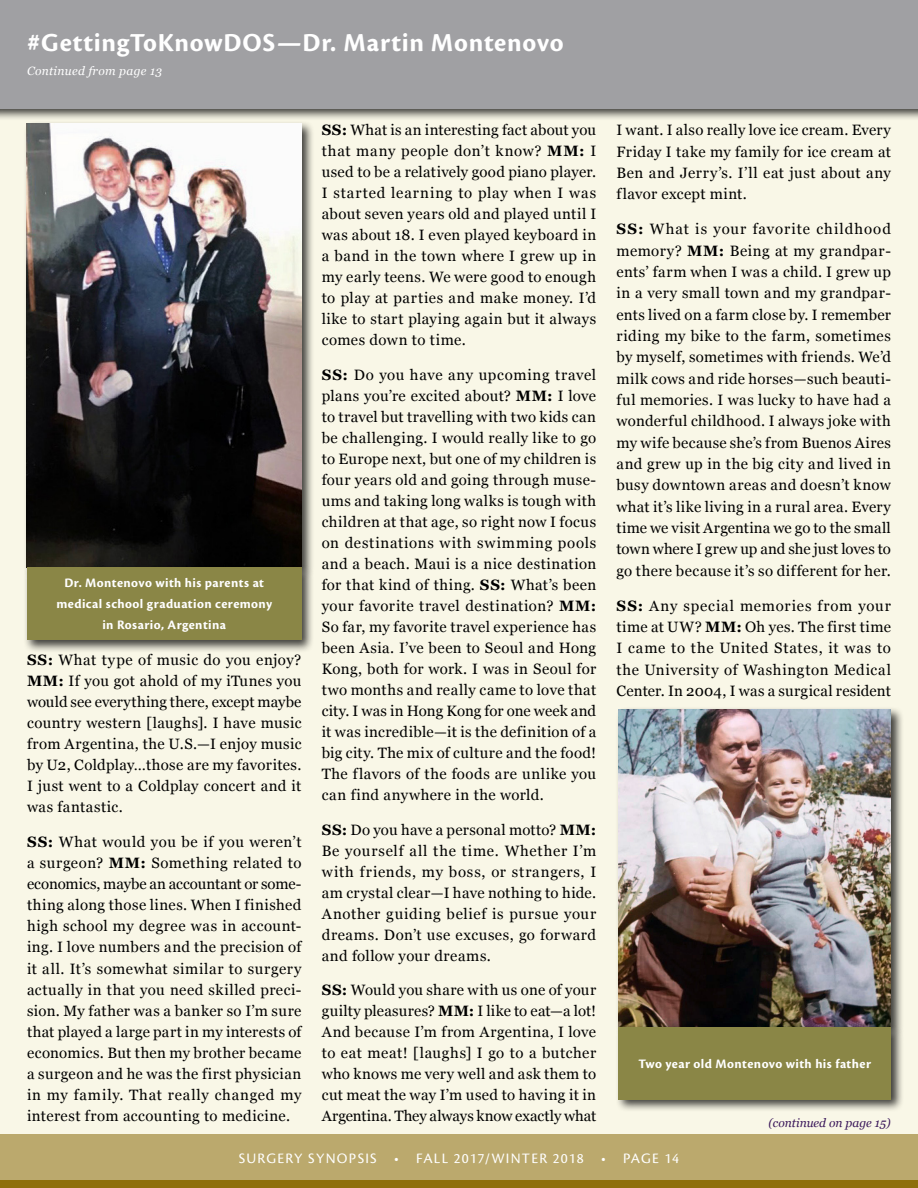
<style>
.page{position:relative;width:918px;height:1188px;background:#f9f7e7}
.page>*{position:absolute;margin:0;border:0;box-sizing:border-box;transform-origin:0 0}
.t1{font:700 27px "Cronos Pro";letter-spacing:.035em;color:#fff}
.t2{font:15px/21px "Georgia";letter-spacing:.025em;color:#000;text-align:justify}
.t3{font:15px "Cronos Pro";letter-spacing:.085em;color:#fff}
.t4{font:700 13.5px/21px "Cronos Pro";letter-spacing:.03em;color:#fff;text-align:center}
.t5{font:italic 12px "Georgia";letter-spacing:.025em;color:#fff}
.t6{font:italic 12px "Georgia";color:#3b185a}
.s1{font-weight:700}
</style>
<div class="page">
<div style="left:0;top:1134px;width:918px;height:54px;background:#bba96d"></div>
<div style="left:0;top:1180px;width:918px;height:8px;background:#8e6f0c"></div>
<div style="left:0;top:0;width:918px;height:121px;background:#000;opacity:.75"></div>
<div style="left:0;top:0;width:918px;height:108px;background:#a0a0a3"></div>
<div style="left:23px;top:120px;width:292px;height:460px;background:#000;opacity:.75"></div>
<img style="left:27px;top:124px;width:275px;height:440px">
<div style="left:23px;top:564px;width:291px;height:89px;background:#000;opacity:.75"></div>
<div style="left:27px;top:568px;width:275px;height:72px;background:#8a8646"></div>
<div style="left:616px;top:706px;width:288px;height:334px;background:#000;opacity:.75"></div>
<img style="left:619px;top:709px;width:272px;height:315px">
<div style="left:615px;top:1024px;width:289px;height:89px;background:#000;opacity:.75"></div>
<div style="left:619px;top:1027px;width:272px;height:72px;background:#8a8646"></div>
<h1 class="t1" style="left:27px;top:27px;width:538px">#GettingToKnowDOS—Dr. Martin Montenovo</h1>
<p class="t5" style="left:27px;top:63px;width:137px">Continued from page 13</p>
<p class="t4" style="left:56px;top:572px;width:217px">Dr. Montenovo with his parents at medical school graduation ceremony in Rosario, Argentina</p>
<p class="t2" style="left:27px;top:649px;width:276px"><span class="s1">SS:</span> What type of music do you enjoy?<br><span class="s1">MM:</span> If you got ahold of my iTunes you would see everything there, except maybe country western [laughs]. I have music from Argentina, the U.S.—I enjoy music by U2, Coldplay…those are my favorites.<br>I just went to a Coldplay concert and it was fantastic.</p>
<p class="t2" style="left:27px;top:832px;width:276px"><span class="s1">SS:</span> What would you be if you weren’t a surgeon? <span class="s1">MM:</span> Something related to economics, maybe an accountant or some&shy;thing along those lines. When I finished high school my degree was in account&shy;ing. I love numbers and the precision of it all. It’s somewhat similar to surgery actually in that you need skilled preci&shy;sion. My father was a banker so I’m sure that played a large part in my interests of economics. But then my brother became a surgeon and he was the first physician in my family. That really changed my interest from accounting to medicine.</p>
<p class="t2" style="left:322px;top:120px;width:276px"><span class="s1">SS:</span> What is an interesting fact about you that many people don’t know? <span class="s1">MM:</span> I used to be a relatively good piano player.<br>I started learning to play when I was about seven years old and played until I was about 18. I even played keyboard in a band in the town where I grew up in my early teens. We were good to enough to play at parties and make money. I’d like to start playing again but it always comes down to time.</p>
<p class="t2" style="left:322px;top:364px;width:276px"><span class="s1">SS:</span> Do you have any upcoming travel plans you’re excited about? <span class="s1">MM:</span> I love to travel but travelling with two kids can be challenging. I would really like to go to Europe next, but one of my children is four years old and going through muse&shy;ums and taking long walks is tough with children at that age, so right now I focus on destinations with swimming pools and a beach. Maui is a nice destination for that kind of thing. <span class="s1">SS:</span> What’s been your favorite travel destination? <span class="s1">MM:<br></span>So far, my favorite travel experience has been Asia. I’ve been to Seoul and Hong Kong, both for work. I was in Seoul for two months and really came to love that city. I was in Hong Kong for one week and it was incredible—it is the definition of a big city. The mix of culture and the food!<br>The flavors of the foods are unlike you can find anywhere in the world.</p>
<p class="t2" style="left:322px;top:819px;width:276px"><span class="s1">SS:</span> Do you have a personal motto? <span class="s1">MM:<br></span>Be yourself all the time. Whether I’m with friends, my boss, or strangers, I am crystal clear—I have nothing to hide.<br>Another guiding belief is pursue your dreams. Don’t use excuses, go forward and follow your dreams.</p>
<p class="t2" style="left:322px;top:980px;width:276px"><span class="s1">SS:</span> Would you share with us one of your guilty pleasures? <span class="s1">MM:</span> I like to eat—a lot!<br>And because I’m from Argentina, I love to eat meat! [laughs] I go to a butcher who knows me very well and ask them to cut meat the way I’m used to having it in Argentina. They always know exactly what</p>
<p class="t2" style="left:616px;top:120px;width:276px">I want. I also really love ice cream. Every Friday I take my family for ice cream at Ben and Jerry’s. I’ll eat just about any flavor except mint.</p>
<p class="t2" style="left:616px;top:219px;width:276px"><span class="s1">SS:</span> What is your favorite childhood memory? <span class="s1">MM:</span> Being at my grandpar&shy;ents’ farm when I was a child. I grew up in a very small town and my grandpar&shy;ents lived on a farm close by. I remember riding my bike to the farm, sometimes by myself, sometimes with friends. We’d milk cows and ride horses—such beauti&shy;ful memories. I was lucky to have had a wonderful childhood. I always joke with my wife because she’s from Buenos Aires and grew up in the big city and lived in busy downtown areas and doesn’t know what it’s like living in a rural area. Every time we visit Argentina we go to the small town where I grew up and she just loves to go there because it’s so different for her.</p>
<p class="t2" style="left:616px;top:595px;width:276px"><span class="s1">SS:</span> Any special memories from your time at UW? <span class="s1">MM:</span> Oh yes. The first time I came to the United States, it was to the University of Washington Medical Center. In 2004, I was a surgical resident</p>
<p class="t4" style="left:639px;top:1053px;width:234px">Two year old Montenovo with his father</p>
<p class="t6" style="left:768px;top:1116px;width:124px">(continued on page 15)</p>
<p class="t3" style="left:239px;top:1150px;width:442px">SURGERY SYNOPSIS • FALL 2017/WINTER 2018 • PAGE 14</p>
</div>
